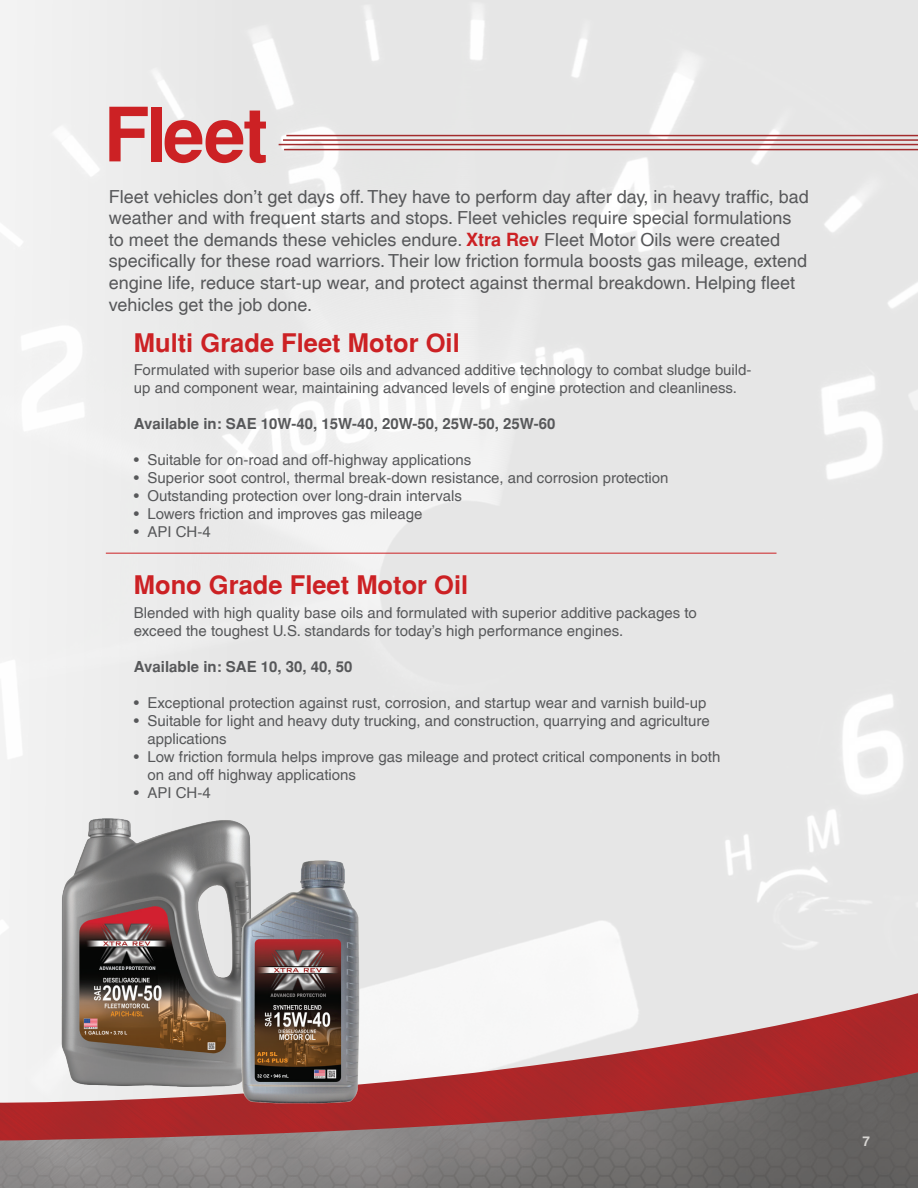
<style>
.page{position:relative;width:918px;height:1188px;background:#fff}
.page>*{position:absolute;margin:0;border:0;box-sizing:border-box;transform-origin:0 0}
.t1{font:700 75px "Helvetica";letter-spacing:-.04em;color:#cc2124}
.t2{font:700 25.5px "Helvetica";color:#cc2124}
.t3{font:18px/21.6px "Helvetica";color:#57585a}
.t4{font:15px/18px "Helvetica";color:#57585a}
.t5{font:700 15px "Helvetica";color:#57585a}
.t6{font:700 13.5px "Helvetica";color:#d9d7d4}
.s1{font-weight:700;color:#cc2124}
</style>
<div class="page">
<img style="left:0;top:993px;width:918px;height:79px">
<img style="left:0;top:1072px;width:918px;height:116px">
<hr style="left:279px;top:144px;width:639px;height:1px;background:#a32c2d">
<hr style="left:283px;top:139px;width:635px;height:2px;background:#a32c2d">
<hr style="left:286px;top:135px;width:632px;height:1px;background:#a32c2d">
<hr style="left:284px;top:149px;width:634px;height:1px;background:#a32c2d">
<hr style="left:106px;top:553px;width:671px;height:1px;background:#cc2124">
<img style="left:58px;top:814px;width:196px;height:276px">
<img style="left:232px;top:855px;width:139px;height:253px">
<h1 class="t1" style="left:104px;top:104px;width:166px">Fleet</h1>
<p class="t3" style="left:109px;top:187px;width:702px">Fleet vehicles don’t get days off. They have to perform day after day, in heavy traffic, bad weather and with frequent starts and stops. Fleet vehicles require special formulations to meet the demands these vehicles endure. <span class="s1">Xtra Rev</span> Fleet Motor Oils were created specifically for these road warriors. Their low friction formula boosts gas mileage, extend engine life, reduce start-up wear, and protect against thermal breakdown. Helping fleet vehicles get the job done.</p>
<h2 class="t2" style="left:134px;top:333px;width:327px">Multi Grade Fleet Motor Oil</h2>
<p class="t4" style="left:134px;top:362px;width:619px">Formulated with superior base oils and advanced additive technology to combat sludge build&shy;up and component wear, maintaining advanced levels of engine protection and cleanliness.</p>
<p class="t5" style="left:134px;top:418px;width:423px">Available in: SAE 10W-40, 15W-40, 20W-50, 25W-50, 25W-60</p>
<p class="t4" style="left:134px;top:452px;width:339px">• Suitable for on-road and off-highway applications</p>
<p class="t4" style="left:134px;top:470px;width:536px">• Superior soot control, thermal break-down resistance, and corrosion protection</p>
<p class="t4" style="left:134px;top:488px;width:330px">• Outstanding protection over long-drain intervals</p>
<p class="t4" style="left:134px;top:506px;width:290px">• Lowers friction and improves gas mileage</p>
<p class="t4" style="left:134px;top:524px;width:78px">• API CH-4</p>
<h2 class="t2" style="left:134px;top:575px;width:336px">Mono Grade Fleet Motor Oil</h2>
<p class="t4" style="left:134px;top:604px;width:564px">Blended with high quality base oils and formulated with superior additive packages to exceed the toughest U.S. standards for today’s high performance engines.</p>
<p class="t5" style="left:134px;top:660px;width:220px">Available in: SAE 10, 30, 40, 50</p>
<p class="t4" style="left:134px;top:694px;width:574px">• Exceptional protection against rust, corrosion, and startup wear and varnish build-up</p>
<p class="t4" style="left:147px;top:712px;width:564px;text-indent:-14px">• Suitable for light and heavy duty trucking, and construction, quarrying and agriculture applications</p>
<p class="t4" style="left:147px;top:748px;width:574px;text-indent:-14px">• Low friction formula helps improve gas mileage and protect critical components in both on and off highway applications</p>
<p class="t4" style="left:134px;top:784px;width:78px">• API CH-4</p>
<p class="t6" style="left:863px;top:1136px;width:9px">7</p>
</div>
